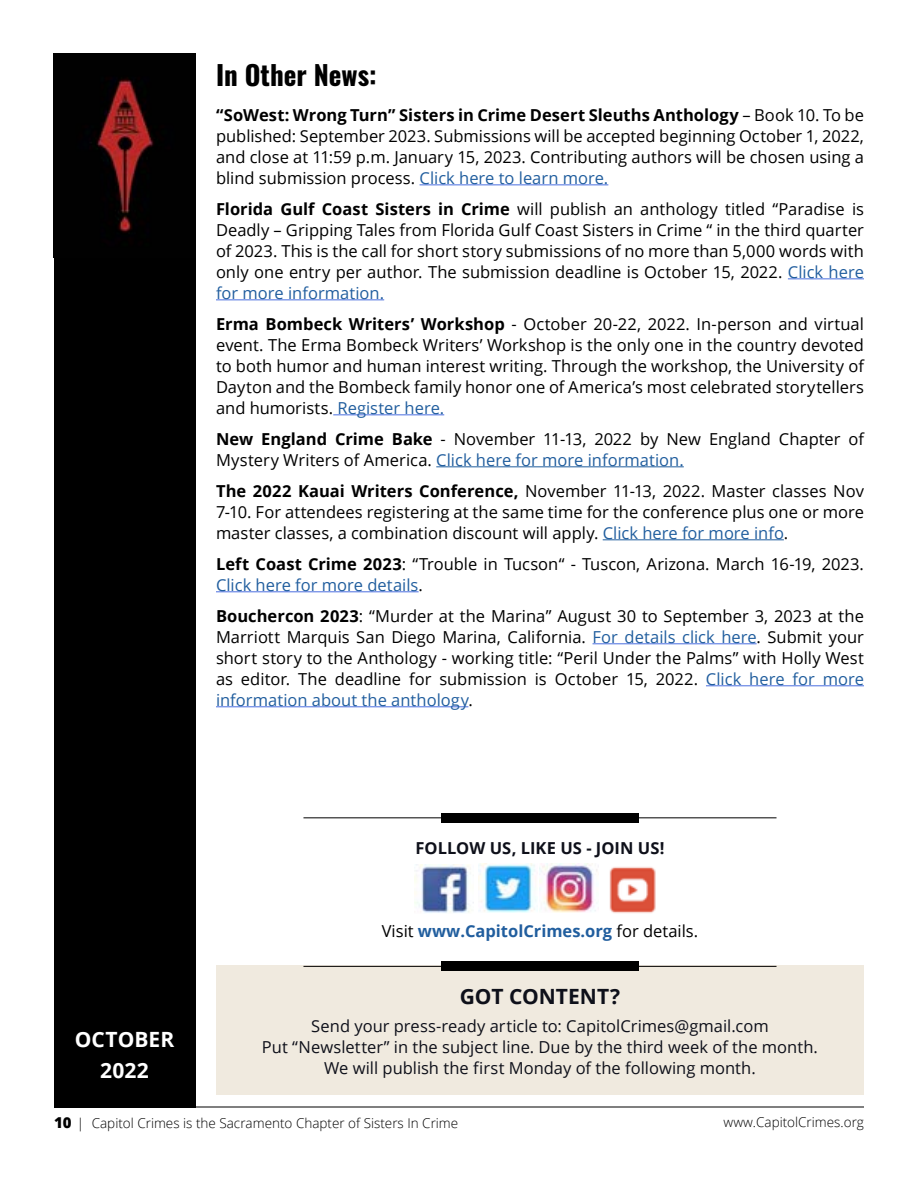
<style>
.page{position:relative;width:918px;height:1188px;background:#fff}
.page>*{position:absolute;margin:0;border:0;box-sizing:border-box;transform-origin:0 0}
.t1{font:27px "Oswald";color:#000}
.t2{font:700 21px/31px "Open Sans";color:#fff;text-align:center}
.t3{font:700 21px "Open Sans";color:#0e101a}
.t4{font:16.5px/21px "Open Sans";color:#000;text-align:justify}
.t5{font:16.5px/21px "Open Sans";color:#0e101a;text-align:center}
.t6{font:700 16.5px "Open Sans";color:#215e9e}
.t7{font:700 16.5px "Open Sans";color:#0e101a}
.t8{font:300 13.5px "Open Sans";color:#000}
.s1{font-weight:700}
.s2{color:#215e9e}
.s3{font-weight:400;color:#000}
.s4{font-weight:800;font-size:15px}
</style>
<div class="page">
<div style="left:54px;top:54px;width:141px;height:1053px;background:#000"></div>
<img style="left:96px;top:77px;width:58px;height:156px">
<hr style="left:54px;top:1107px;width:810px;height:1px;background:#000">
<div style="left:216px;top:966px;width:648px;height:129px;background:#f0eadf"></div>
<hr style="left:303px;top:966px;width:474px;height:1px;background:#000">
<div style="left:441px;top:961px;width:198px;height:10px;background:#000"></div>
<hr style="left:303px;top:817px;width:474px;height:1px;background:#000">
<div style="left:441px;top:813px;width:198px;height:9px;background:#000"></div>
<img style="left:415px;top:864px;width:59px;height:49px">
<img style="left:540px;top:864px;width:59px;height:49px">
<img style="left:478px;top:864px;width:58px;height:49px">
<img style="left:609px;top:867px;width:47px;height:46px">
<hr style="left:420px;top:184px;width:188px;height:1px;background:#4a6ee0">
<hr style="left:788px;top:278px;width:76px;height:1px;background:#4a6ee0">
<hr style="left:216px;top:299px;width:168px;height:1px;background:#4a6ee0">
<hr style="left:333px;top:414px;width:111px;height:1px;background:#4a6ee0">
<hr style="left:436px;top:466px;width:248px;height:1px;background:#215e9e">
<hr style="left:603px;top:539px;width:181px;height:1px;background:#215e9e">
<hr style="left:216px;top:591px;width:203px;height:1px;background:#4a6ee0">
<hr style="left:593px;top:643px;width:164px;height:1px;background:#4a6ee0">
<hr style="left:706px;top:685px;width:158px;height:1px;background:#4a6ee0">
<hr style="left:216px;top:706px;width:252px;height:1px;background:#4a6ee0">
<h1 class="t1" style="left:216px;top:51px;width:162px">In Other News:</h1>
<p class="t4" style="left:216px;top:104px;width:650px"><span class="s1">“SoWest: Wrong Turn” Sisters in Crime Desert Sleuths Anthology</span> – Book 10. To be published: September 2023. Submissions will be accepted beginning October 1, 2022, and close at 11:59 p.m. January 15, 2023. Contributing authors will be chosen using a blind submission process. <span class="s2">Click here to learn more.</span></p>
<p class="t4" style="left:216px;top:198px;width:650px"><span class="s1">Florida Gulf Coast Sisters in Crime</span> will publish an anthology titled “Paradise is Deadly – Gripping Tales from Florida Gulf Coast Sisters in Crime “ in the third quarter of 2023. This is the call for short story submissions of no more than 5,000 words with only one entry per author. The submission deadline is October 15, 2022. <span class="s2">Click here for more information.</span></p>
<p class="t4" style="left:216px;top:313px;width:650px"><span class="s1">Erma Bombeck Writers’ Workshop</span> - October 20-22, 2022. In-person and virtual event. The Erma Bombeck Writers’ Workshop is the only one in the country devoted to both humor and human interest writing. Through the workshop, the University of Dayton and the Bombeck family honor one of America’s most celebrated storytellers and humorists. <span class="s2">Register here.</span></p>
<p class="t4" style="left:216px;top:428px;width:650px"><span class="s1">New England Crime Bake</span> - November 11-13, 2022 by New England Chapter of<br>Mystery Writers of America. <span class="s2">Click here for more information.</span></p>
<p class="t4" style="left:216px;top:480px;width:650px"><span class="s1">The 2022 Kauai Writers Conference,</span> November 11-13, 2022. Master classes Nov 7-10. For attendees registering at the same time for the conference plus one or more master classes, a combination discount will apply. <span class="s2">Click here for more info</span>.</p>
<p class="t4" style="left:216px;top:553px;width:650px"><span class="s1">Left Coast Crime 2023</span>: “Trouble in Tucson“ - Tuscon, Arizona. March 16-19, 2023.<br><span class="s2">Click here for more details</span>.</p>
<p class="t4" style="left:216px;top:605px;width:650px"><span class="s1">Bouchercon 2023</span>: “Murder at the Marina” August 30 to September 3, 2023 at the Marriott Marquis San Diego Marina, California. <span class="s2">For details click here</span>. Submit your short story to the Anthology - working title: “Peril Under the Palms” with Holly West as editor. The deadline for submission is October 15, 2022. <span class="s2">Click here for more information about the anthology</span>.</p>
<p class="t7" style="left:416px;top:836px;width:250px">FOLLOW US, LIKE US - JOIN US!</p>
<p class="t2" style="left:75px;top:1024px;width:101px">OCTOBER<br>2022</p>
<p class="t6" style="left:382px;top:919px;width:318px"><span class="s3">Visit</span> www.CapitolCrimes.org <span class="s3">for details.</span></p>
<p class="t3" style="left:460px;top:982px;width:162px">GOT CONTENT?</p>
<p class="t5" style="left:262px;top:1015px;width:558px">Send your press-ready article to: CapitolCrimes@gmail.com<br>Put “Newsletter” in the subject line. Due by the third week of the month.<br>We will publish the first Monday of the following month.</p>
<p class="t8" style="left:54px;top:1114px;width:406px"><span class="s4">10</span> | Capitol Crimes is the Sacramento Chapter of Sisters In Crime</p>
<p class="t8" style="left:724px;top:1113px;width:142px">www.CapitolCrimes.org</p>
</div>
